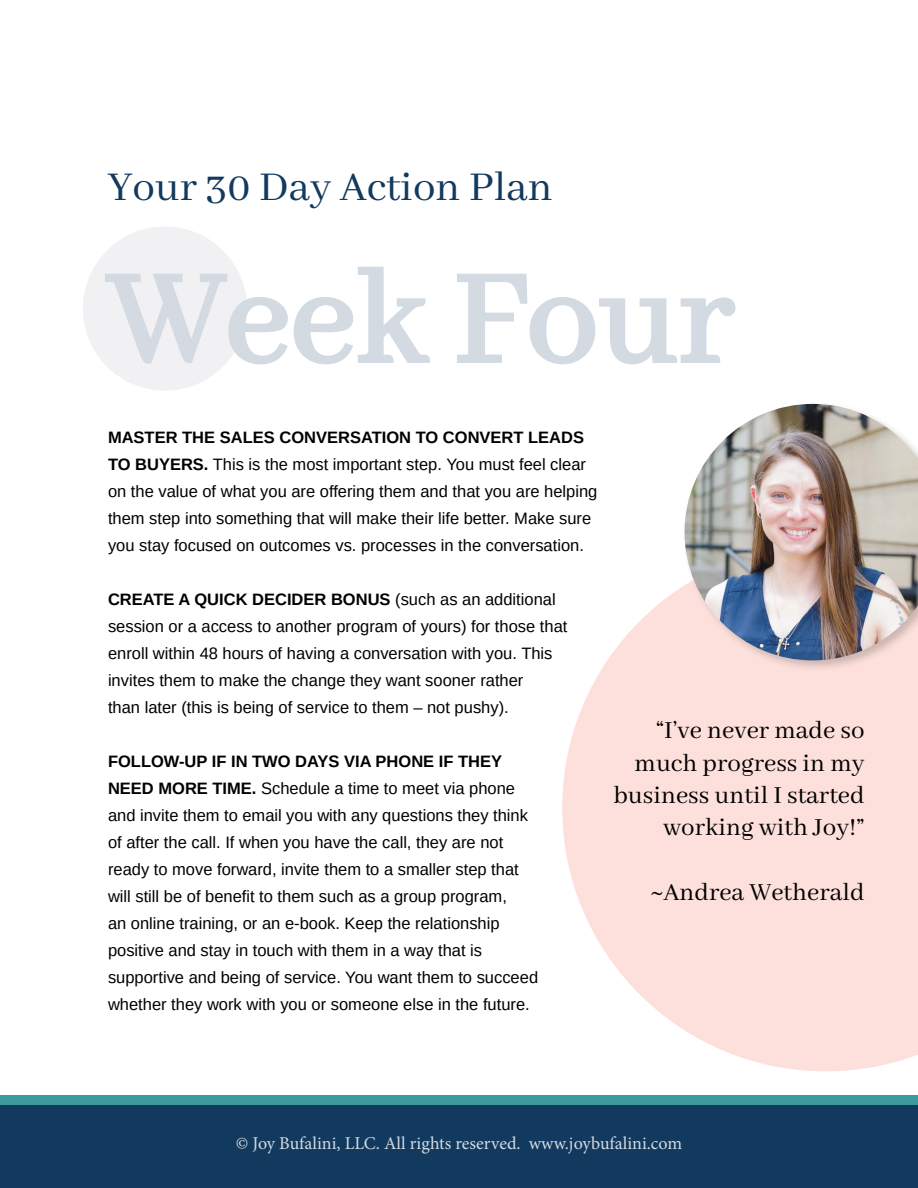
<style>
.page{position:relative;width:918px;height:1188px;background:#fff}
.page>*{position:absolute;margin:0;border:0;box-sizing:border-box;transform-origin:0 0}
.t1{font:144.3px "Abhaya Libre";color:#d3dae2}
.t2{font:45px "Abhaya Libre";color:#12395e}
.t3{font:27px/32.4px "Abhaya Libre";color:#000;text-align:right}
.t4{font:18px "Minion Pro";color:#d3dae2}
.t5{font:16.5px/27px "Arimo";color:#000}
.s1{font-weight:700}
</style>
<div class="page">
<div style="left:0;top:1095px;width:918px;height:82px;background:#3d9a9f"></div>
<div style="left:0;top:1106px;width:918px;height:82px;background:#12395e"></div>
<div style="left:83px;top:226px;width:164px;height:165px;background:#f1f1f3;border-radius:50%"></div>
<svg style="left:105px;top:266px;width:325px;height:99px"></svg>
<svg style="left:457px;top:273px;width:279px;height:92px"></svg>
<svg style="left:562px;top:587px;width:356px;height:484px;fill:#fde0db"></svg>
<div style="left:682px;top:401px;width:236px;height:272px;background:#000;opacity:.19"></div>
<img style="left:685px;top:404px;width:233px;height:256px">
<h2 class="t2" style="left:108px;top:162px;width:446px">Your 30 Day Action Plan</h2>
<h1 class="t1" style="left:108px;top:240px;width:627px">Week Four</h1>
<p class="t5" style="left:108px;top:424px;width:491px"><span class="s1">MASTER THE SALES CONVERSATION TO CONVERT LEADS TO BUYERS.</span> This is the most important step. You must feel clear on the value of what you are offering them and that you are helping them step into something that will make their life better. Make sure you stay focused on outcomes vs. processes in the conversation.</p>
<p class="t5" style="left:108px;top:586px;width:461px"><span class="s1">CREATE A QUICK DECIDER BONUS</span> (such as an additional session or a access to another program of yours) for those that enroll within 48 hours of having a conversation with you. This invites them to make the change they want sooner rather<br>than later (this is being of service to them – not pushy).</p>
<p class="t5" style="left:108px;top:748px;width:432px"><span class="s1">FOLLOW-UP IF IN TWO DAYS VIA PHONE IF THEY NEED MORE TIME.</span> Schedule a time to meet via phone and invite them to email you with any questions they think of after the call. If when you have the call, they are not ready to move forward, invite them to a smaller step that will still be of benefit to them such as a group program,<br>an online training, or an e-book. Keep the relationship positive and stay in touch with them in a way that is supportive and being of service. You want them to succeed whether they work with you or someone else in the future.</p>
<h3 class="t3" style="left:613px;top:715px;width:253px">“I’ve never made so much progress in my business until I started working with Joy!”</h3>
<h3 class="t3" style="left:650px;top:877px;width:216px">~Andrea Wetherald</h3>
<p class="t4" style="left:236px;top:1131px;width:448px">© Joy Bufalini, LLC. All rights reserved. www.joybufalini.com</p>
</div>
